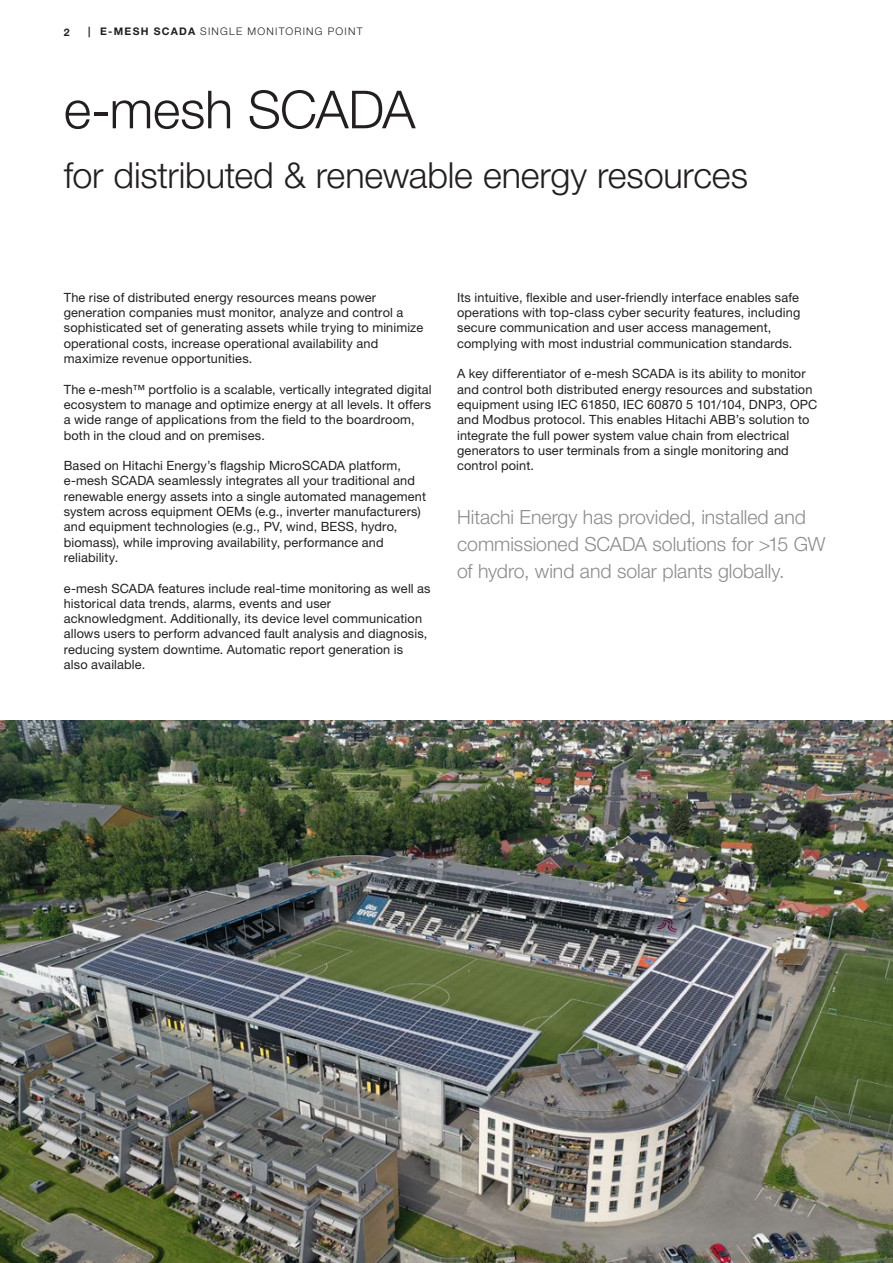
<style>
.page{position:relative;width:893px;height:1263px;background:#fff}
.page>*{position:absolute;margin:0;border:0;box-sizing:border-box;transform-origin:0 0}
.Headline_L_35pt_42pt{font:300 52.5px "Helvetica Neue LT Pro";letter-spacing:-.005em;color:#231f20}
.Subheadline_L_24pt_2{font:300 36px "Helvetica Neue LT Pro";letter-spacing:-.005em;color:#231f20}
.Quote_13pt_18pt{font:300 19.5px/27px "Helvetica Neue LT Pro";letter-spacing:-.005em;color:#8a8c8f}
.Copytext_8_5pt_10_2p{font:12.75px/15.3px "Helvetica Neue LT Pro";letter-spacing:.01em;color:#231f20}
.t1{font:300 10.5px "Helvetica Neue LT Pro";letter-spacing:.12em;color:#231f20}
.t2{font:700 10.5px "Helvetica Neue LT Pro";color:#231f20}
.s1{font-weight:700}
</style>
<div class="page">
<img style="left:0;top:721px;width:893px;height:542px">
<p class="t2" style="left:64px;top:25px;width:7px">2</p>
<p class="t1" style="left:88px;top:25px;width:276px"><span class="s1">| E-MESH SCADA</span> SINGLE MONITORING POINT</p>
<p class="Headline_L_35pt_42pt" style="left:64px;top:77px;width:353px">e-mesh SCADA</p>
<p class="Subheadline_L_24pt_2" style="left:64px;top:154px;width:686px">for distributed &amp; renewable energy resources</p>
<p class="Copytext_8_5pt_10_2p" style="left:64px;top:289px;width:361px">The rise of distributed energy resources means power generation companies must monitor, analyze and control a sophisticated set of generating assets while trying to minimize operational costs, increase operational availability and maximize revenue opportunities.</p>
<p class="Copytext_8_5pt_10_2p" style="left:64px;top:381px;width:369px">The e-mesh™ portfolio is a scalable, vertically integrated digital ecosystem to manage and optimize energy at all levels. It offers a wide range of applications from the field to the boardroom, both in the cloud and on premises.</p>
<p class="Copytext_8_5pt_10_2p" style="left:64px;top:458px;width:364px">Based on Hitachi Energy’s flagship MicroSCADA platform, e-mesh SCADA seamlessly integrates all your traditional and renewable energy assets into a single automated management system across equipment OEMs (e.g., inverter manufacturers) and equipment technologies (e.g., PV, wind, BESS, hydro, biomass), while improving availability, performance and reliability.</p>
<p class="Copytext_8_5pt_10_2p" style="left:64px;top:580px;width:368px">e-mesh SCADA features include real-time monitoring as well as historical data trends, alarms, events and user acknowledgment. Additionally, its device level communication allows users to perform advanced fault analysis and diagnosis, reducing system downtime. Automatic report generation is<br>also available.</p>
<p class="Copytext_8_5pt_10_2p" style="left:457px;top:289px;width:345px">Its intuitive, flexible and user-friendly interface enables safe operations with top-class cyber security features, including secure communication and user access management, complying with most industrial communication standards.</p>
<p class="Copytext_8_5pt_10_2p" style="left:457px;top:366px;width:362px">A key differentiator of e-mesh SCADA is its ability to monitor and control both distributed energy resources and substation equipment using IEC 61850, IEC 60870 5 101/104, DNP3, OPC and Modbus protocol. This enables Hitachi ABB’s solution to integrate the full power system value chain from electrical generators to user terminals from a single monitoring and control point.</p>
<p class="Quote_13pt_18pt" style="left:457px;top:503px;width:370px">Hitachi Energy has provided, installed and commissioned SCADA solutions for &gt;15 GW of hydro, wind and solar plants globally.</p>
</div>
